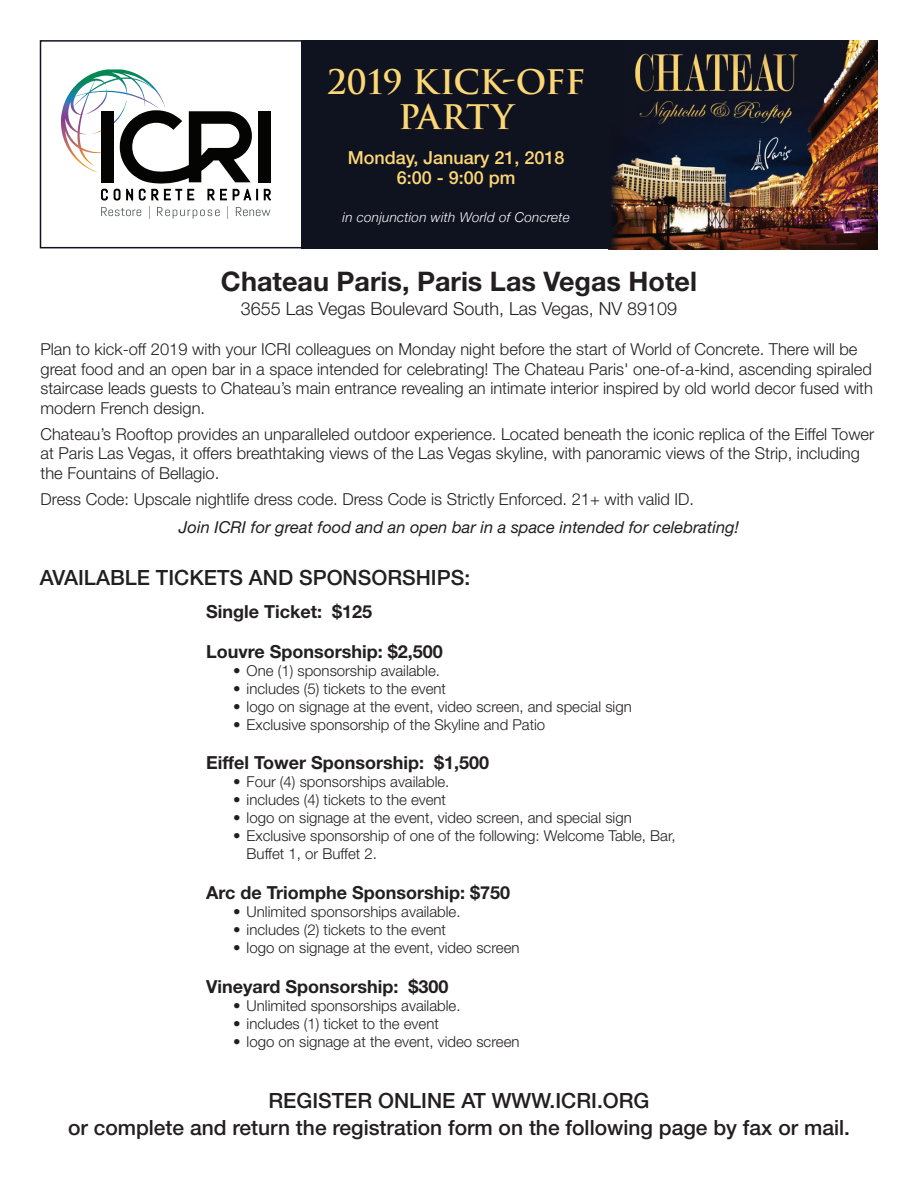
<style>
.page{position:relative;width:918px;height:1188px;background:#fff}
.page>*{position:absolute;margin:0;border:0;box-sizing:border-box;transform-origin:0 0}
.t1{font:700 33px "Trajan Pro";letter-spacing:-.01em;color:#fcd775}
.t2{font:700 27px "Helvetica Neue LT Std";color:#231f20}
.t3{font:500 21px/27px "Helvetica Neue LT Std";color:#231f20;text-align:center}
.t4{font:700 18px "Helvetica Neue LT Std";color:#231f20}
.t5{font:300 18px "Helvetica Neue LT Std";color:#231f20}
.t6{font:500 18px "Helvetica Neue LT Std";color:#fcd775}
.t7{font:300 16.5px/19.5px "Helvetica Neue LT Std";color:#231f20}
.t8{font:italic 16.5px "Helvetica Neue LT Std";color:#231f20}
.t9{font:300 15px/18px "Helvetica Neue LT Std";color:#231f20}
.t10{font:italic 300 13.5px "Helvetica Neue";letter-spacing:.02em;color:#fff}
</style>
<div class="page">
<svg style="left:61px;top:69px;width:210px;height:150px"></svg>
<img style="left:624px;top:41px;width:254px;height:208px">
<div style="left:301px;top:40px;width:323px;height:209px;background:#0f121f"></div>
<p class="t1" style="left:327px;top:62px;width:261px">2019 KICK-OFF</p>
<p class="t1" style="left:398px;top:96px;width:117px">PARTY</p>
<p class="t6" style="left:348px;top:147px;width:218px">Monday, January 21, 2018</p>
<p class="t6" style="left:397px;top:167px;width:120px">6:00 - 9:00 pm</p>
<p class="t10" style="left:343px;top:207px;width:229px">in conjunction with World of Concrete</p>
<p class="t2" style="left:221px;top:265px;width:478px">Chateau Paris, Paris Las Vegas Hotel</p>
<p class="t5" style="left:241px;top:298px;width:438px">3655 Las Vegas Boulevard South, Las Vegas, NV 89109</p>
<p class="t7" style="left:40px;top:339px;width:834px">Plan to kick-off 2019 with your ICRI colleagues on Monday night before the start of World of Concrete. There will be great food and an open bar in a space intended for celebrating! The Chateau Paris' one-of-a-kind, ascending spiraled staircase leads guests to Chateau’s main entrance revealing an intimate interior inspired by old world decor fused with modern French design.</p>
<p class="t7" style="left:40px;top:424px;width:835px">Chateau’s Rooftop provides an unparalleled outdoor experience. Located beneath the iconic replica of the Eiffel Tower at Paris Las Vegas, it offers breathtaking views of the Las Vegas skyline, with panoramic views of the Strip, including the Fountains of Bellagio.</p>
<p class="t7" style="left:40px;top:489px;width:655px">Dress Code: Upscale nightlife dress code. Dress Code is Strictly Enforced. 21+ with valid ID.</p>
<p class="t8" style="left:179px;top:517px;width:562px">Join ICRI for great food and an open bar in a space intended for celebrating!</p>
<p class="t3" style="left:40px;top:564px;width:432px">AVAILABLE TICKETS AND SPONSORSHIPS:</p>
<p class="t4" style="left:206px;top:601px;width:167px">Single Ticket: $125</p>
<p class="t4" style="left:206px;top:640px;width:238px">Louvre Sponsorship: $2,500</p>
<p class="t9" style="left:233px;top:661px;width:208px">• One (1) sponsorship available.</p>
<p class="t9" style="left:233px;top:679px;width:214px">• includes (5) tickets to the event</p>
<p class="t9" style="left:233px;top:697px;width:400px">• logo on signage at the event, video screen, and special sign</p>
<p class="t9" style="left:233px;top:715px;width:314px">• Exclusive sponsorship of the Skyline and Patio</p>
<p class="t4" style="left:206px;top:752px;width:284px">Eiffel Tower Sponsorship: $1,500</p>
<p class="t9" style="left:233px;top:773px;width:218px">• Four (4) sponsorships available.</p>
<p class="t9" style="left:233px;top:791px;width:214px">• includes (4) tickets to the event</p>
<p class="t9" style="left:233px;top:809px;width:400px">• logo on signage at the event, video screen, and special sign</p>
<p class="t9" style="left:247px;top:827px;width:431px;text-indent:-14px">• Exclusive sponsorship of one of the following: Welcome Table, Bar,<br>Buffet 1, or Buffet 2.</p>
<p class="t4" style="left:206px;top:881px;width:306px">Arc de Triomphe Sponsorship: $750</p>
<p class="t9" style="left:233px;top:902px;width:229px">• Unlimited sponsorships available.</p>
<p class="t9" style="left:233px;top:920px;width:214px">• includes (2) tickets to the event</p>
<p class="t9" style="left:233px;top:938px;width:288px">• logo on signage at the event, video screen</p>
<p class="t4" style="left:206px;top:975px;width:244px">Vineyard Sponsorship: $300</p>
<p class="t9" style="left:233px;top:996px;width:229px">• Unlimited sponsorships available.</p>
<p class="t9" style="left:233px;top:1014px;width:207px">• includes (1) ticket to the event</p>
<p class="t9" style="left:233px;top:1032px;width:288px">• logo on signage at the event, video screen</p>
<p class="t3" style="left:68px;top:1087px;width:783px">REGISTER ONLINE AT WWW.ICRI.ORG<br>or complete and return the registration form on the following page by fax or mail.</p>
</div>
